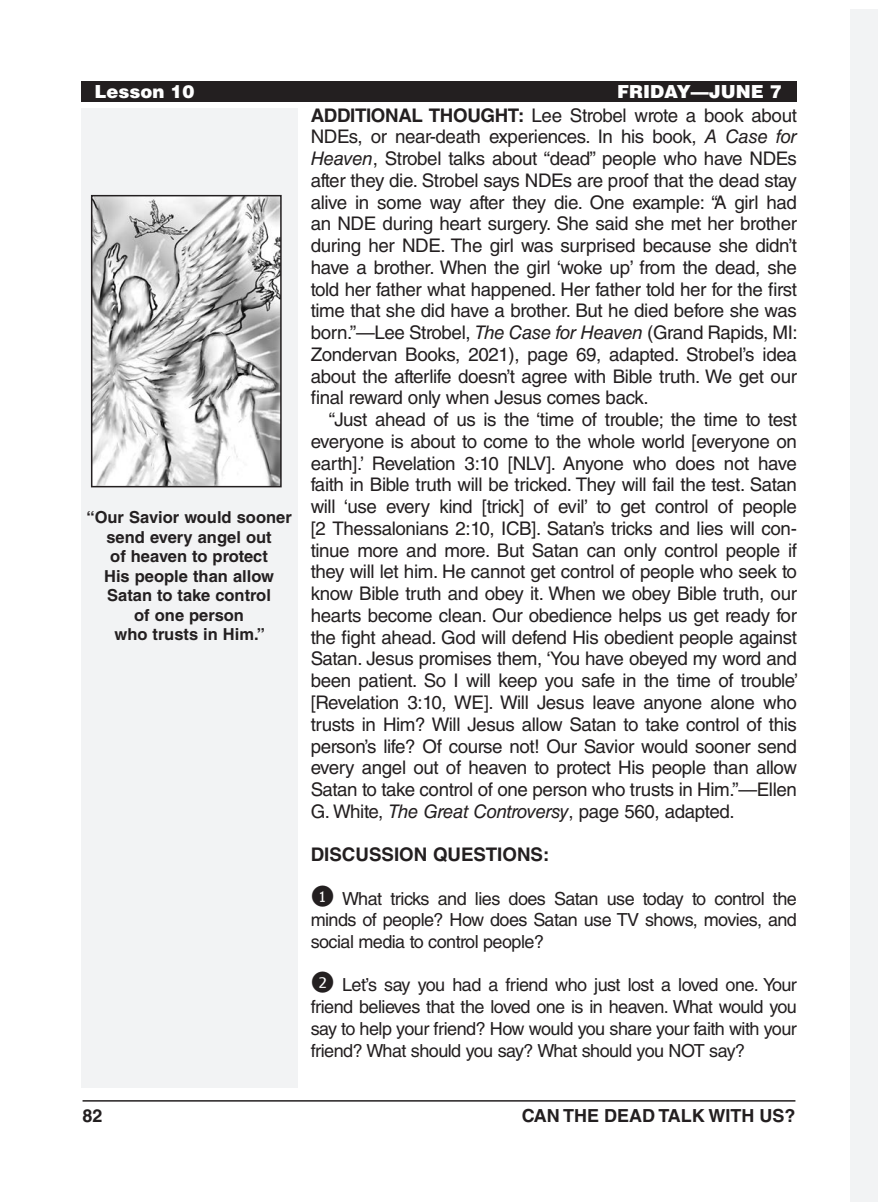
<style>
.page{position:relative;width:878px;height:1202px;background:#fff}
.page>*{position:absolute;margin:0;border:0;box-sizing:border-box;transform-origin:0 0}
.Body_Text{font:18.75px/21.8px "Helvetica LT Std";letter-spacing:-.02em;color:#231f20;text-align:justify}
.Body_Text_NoIndent_S{font:18.75px/21.8px "Helvetica LT Std";letter-spacing:-.02em;color:#231f20;text-align:justify}
.Body_Text_NoIndent_S-2{font:700 18.75px "Helvetica LT Std";color:#231f20}
.Friday_Questions{font:18px/21.8px "Helvetica LT Std";letter-spacing:-.03em;color:#231f20;text-align:justify}
.t1{font:700 18px "Helvetica LT Std";color:#231f20}
.Running_Head_-_Left{font:900 18px "Helvetica LT Std";color:#fff}
.Image_Captions{font:700 16.5px "Helvetica LT Std";color:#231f20}
.s1{font-weight:700}
.s2{font-style:italic}
</style>
<div class="page">
<hr style="left:82px;top:1100px;width:713px;height:1px;background:#231f20">
<div style="left:81px;top:108px;width:216px;height:979px;background:#f2f3f4"></div>
<div style="left:81px;top:81px;width:715px;height:20px;background:#231f20"></div>
<div style="left:850px;top:9px;width:28px;height:1193px;background:#f2f3f4"></div>
<img style="left:94px;top:198px;width:185px;height:286px">
<div style="left:91px;top:195px;width:191px;height:292px;border:2px solid #231f20"></div>
<p class="Running_Head_-_Left" style="left:94px;top:79px;width:102px">Lesson 10</p>
<p class="Running_Head_-_Left" style="left:617px;top:79px;width:166px">FRIDAY—JUNE 7</p>
<p class="Body_Text_NoIndent_S" style="left:310px;top:104px;width:488px"><span class="s1">ADDITIONAL THOUGHT:</span> Lee Strobel wrote a book about NDEs, or near-death experiences. In his book, <span class="s2">A Case for Heaven</span>, Strobel talks about “dead” people who have NDEs after they die. Strobel says NDEs are proof that the dead stay alive in some way after they die. One example: “A girl had an NDE during heart surgery. She said she met her brother during her NDE. The girl was surprised because she didn’t have a brother. When the girl ‘woke up’ from the dead, she told her father what happened. Her father told her for the first time that she did have a brother. But he died before she was born.”—Lee Strobel, <span class="s2">The Case for Heaven</span> (Grand Rapids, MI:<br>Zondervan Books, 2021), page 69, adapted. Strobel’s idea about the afterlife doesn’t agree with Bible truth. We get our final reward only when Jesus comes back.</p>
<p class="Body_Text" style="left:310px;top:408px;width:489px;text-indent:18px">“Just ahead of us is the ‘time of trouble; the time to test everyone is about to come to the whole world [everyone on earth].’ Revelation 3:10 [NLV]. Anyone who does not have faith in Bible truth will be tricked. They will fail the test. Satan will ‘use every kind [trick] of evil’ to get control of people [2 Thessalonians 2:10, ICB]. Satan’s tricks and lies will con&shy;tinue more and more. But Satan can only control people if they will let him. He cannot get control of people who seek to know Bible truth and obey it. When we obey Bible truth, our hearts become clean. Our obedience helps us get ready for the fight ahead. God will defend His obedient people against Satan. Jesus promises them, ‘You have obeyed my word and been patient. So I will keep you safe in the time of trouble’ [Revelation 3:10, WE]. Will Jesus leave anyone alone who trusts in Him? Will Jesus allow Satan to take control of this person’s life? Of course not! Our Savior would sooner send every angel out of heaven to protect His people than allow Satan to take control of one person who trusts in Him.”—Ellen G. White, <span class="s2">The Great Controversy</span>, page 560, adapted.</p>
<p class="Body_Text_NoIndent_S-2" style="left:310px;top:843px;width:240px">DISCUSSION QUESTIONS:</p>
<p class="Friday_Questions" style="left:310px;top:887px;width:488px;text-indent:31px">What tricks and lies does Satan use today to control the minds of people? How does Satan use TV shows, movies, and social media to control people?</p>
<p class="Friday_Questions" style="left:310px;top:974px;width:488px;text-indent:31px">Let’s say you had a friend who just lost a loved one. Your friend believes that the loved one is in heaven. What would you say to help your friend? How would you share your faith with your friend? What should you say? What should you NOT say?</p>
<p class="Image_Captions" style="left:86px;top:507px;width:207px">“Our Savior would sooner</p>
<p class="Image_Captions" style="left:106px;top:527px;width:167px">send every angel out</p>
<p class="Image_Captions" style="left:110px;top:546px;width:159px">of heaven to protect</p>
<p class="Image_Captions" style="left:104px;top:566px;width:171px">His people than allow</p>
<p class="Image_Captions" style="left:107px;top:585px;width:165px">Satan to take control</p>
<p class="Image_Captions" style="left:134px;top:605px;width:111px">of one person</p>
<p class="Image_Captions" style="left:114px;top:624px;width:152px">who trusts in Him.”</p>
<p class="t1" style="left:82px;top:1104px;width:22px">82</p>
<p class="t1" style="left:521px;top:1104px;width:275px">CAN THE DEAD TALK WITH US?</p>
</div>
